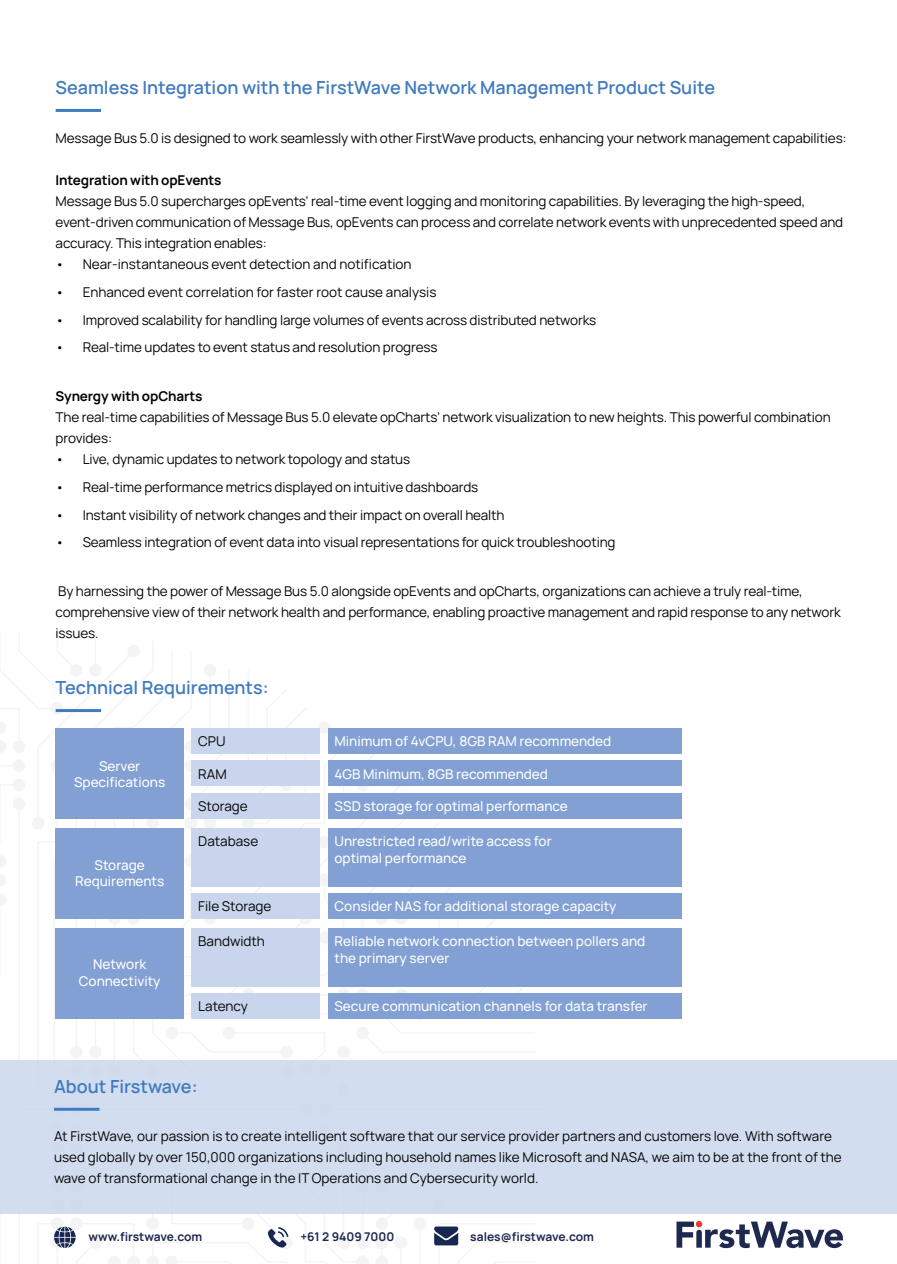
<style>
.page{position:relative;width:897px;height:1264px;background:#fff}
.page>*{position:absolute;margin:0;border:0;box-sizing:border-box;transform-origin:0 0}
.t1{font:600 18px "Manrope";color:#407bbf}
.t2{font:13.5px/21px "Manrope";letter-spacing:-.01em;color:#040503}
.t3{font:500 13.5px/16.5px "Manrope";color:#fff;text-align:center}
.t4{font:700 13.5px "Manrope";letter-spacing:-.01em;color:#040503}
.t5{font:700 12px "Manrope";color:#1f284f}
</style>
<div class="page">
<svg style="left:0;top:632px;width:551px;height:427px"></svg>
<div style="left:0;top:1059px;width:896px;height:154px;background:#d3ddf0"></div>
<hr style="left:54px;top:1107px;width:45px;height:3px;background:#407bbf">
<svg style="left:676px;top:1221px;width:166px;height:27px"></svg>
<svg style="left:0;top:1213px;width:551px;height:51px"></svg>
<hr style="left:56px;top:109px;width:45px;height:3px;background:#407bbf">
<div style="left:56px;top:728px;width:128px;height:91px;background:#82a0d3"></div>
<div style="left:56px;top:828px;width:128px;height:90px;background:#82a0d3"></div>
<div style="left:56px;top:928px;width:128px;height:90px;background:#82a0d3"></div>
<div style="left:192px;top:728px;width:128px;height:26px;background:#c9d5ed"></div>
<div style="left:328px;top:728px;width:353px;height:26px;background:#82a0d3"></div>
<div style="left:192px;top:760px;width:128px;height:26px;background:#c9d5ed"></div>
<div style="left:328px;top:760px;width:353px;height:26px;background:#82a0d3"></div>
<div style="left:192px;top:793px;width:128px;height:26px;background:#c9d5ed"></div>
<div style="left:328px;top:793px;width:353px;height:26px;background:#82a0d3"></div>
<div style="left:192px;top:892px;width:128px;height:26px;background:#c9d5ed"></div>
<div style="left:328px;top:892px;width:353px;height:26px;background:#82a0d3"></div>
<div style="left:192px;top:992px;width:128px;height:26px;background:#c9d5ed"></div>
<div style="left:328px;top:992px;width:353px;height:26px;background:#82a0d3"></div>
<hr style="left:56px;top:709px;width:45px;height:3px;background:#407bbf">
<div style="left:192px;top:828px;width:128px;height:58px;background:#c9d5ed"></div>
<div style="left:328px;top:828px;width:353px;height:58px;background:#82a0d3"></div>
<div style="left:192px;top:928px;width:128px;height:58px;background:#c9d5ed"></div>
<div style="left:328px;top:928px;width:353px;height:58px;background:#82a0d3"></div>
<h1 class="t1" style="left:56px;top:80px;width:660px">Seamless Integration with the FirstWave Network Management Product Suite</h1>
<p class="t2" style="left:56px;top:129px;width:792px">Message Bus 5.0 is designed to work seamlessly with other FirstWave products, enhancing your network management capabilities:</p>
<p class="t4" style="left:56px;top:169px;width:167px">Integration with opEvents</p>
<p class="t2" style="left:56px;top:192px;width:789px">Message Bus 5.0 supercharges opEvents’ real-time event logging and monitoring capabilities. By leveraging the high-speed, event-driven communication of Message Bus, opEvents can process and correlate network events with unprecedented speed and accuracy. This integration enables:</p>
<p class="t2" style="left:56px;top:255px;width:357px">• Near-instantaneous event detection and notification</p>
<p class="t2" style="left:56px;top:283px;width:382px">• Enhanced event correlation for faster root cause analysis</p>
<p class="t2" style="left:56px;top:311px;width:542px">• Improved scalability for handling large volumes of events across distributed networks</p>
<p class="t2" style="left:56px;top:338px;width:383px">• Real-time updates to event status and resolution progress</p>
<p class="t4" style="left:56px;top:385px;width:148px">Synergy with opCharts</p>
<p class="t2" style="left:56px;top:408px;width:776px">The real-time capabilities of Message Bus 5.0 elevate opCharts’ network visualization to new heights. This powerful combination provides:</p>
<p class="t2" style="left:56px;top:450px;width:356px">• Live, dynamic updates to network topology and status</p>
<p class="t2" style="left:56px;top:478px;width:424px">• Real-time performance metrics displayed on intuitive dashboards</p>
<p class="t2" style="left:56px;top:506px;width:450px">• Instant visibility of network changes and their impact on overall health</p>
<p class="t2" style="left:56px;top:533px;width:561px">• Seamless integration of event data into visual representations for quick troubleshooting</p>
<p class="t2" style="left:56px;top:582px;width:786px">By harnessing the power of Message Bus 5.0 alongside opEvents and opCharts, organizations can achieve a truly real-time, comprehensive view of their network health and performance, enabling proactive management and rapid response to any network issues.</p>
<h1 class="t1" style="left:56px;top:680px;width:214px">Technical Requirements:</h1>
<p class="t3" style="left:74px;top:759px;width:93px">Server<br>Specifications</p>
<p class="t3" style="left:75px;top:858px;width:91px">Storage<br>Requirements</p>
<p class="t3" style="left:79px;top:958px;width:83px">Network<br>Connectivity</p>
<p class="t2" style="left:198px;top:732px;width:29px">CPU</p>
<p class="t3" style="left:334px;top:735px;width:278px">Minimum of 4vCPU, 8GB RAM recommended</p>
<p class="t2" style="left:198px;top:765px;width:30px">RAM</p>
<p class="t3" style="left:334px;top:767px;width:215px">4GB Minimum, 8GB recommended</p>
<p class="t2" style="left:198px;top:797px;width:51px">Storage</p>
<p class="t3" style="left:334px;top:799px;width:235px">SSD storage for optimal performance</p>
<p class="t2" style="left:198px;top:832px;width:61px">Database</p>
<p class="t3" style="left:334px;top:834px;width:219px;text-align:left">Unrestricted read/write access for optimal performance</p>
<p class="t2" style="left:198px;top:897px;width:75px">File Storage</p>
<p class="t3" style="left:334px;top:899px;width:283px">Consider NAS for additional storage capacity</p>
<p class="t2" style="left:198px;top:932px;width:68px">Bandwidth</p>
<p class="t3" style="left:334px;top:934px;width:312px;text-align:left">Reliable network connection between pollers and the primary server</p>
<p class="t2" style="left:198px;top:997px;width:51px">Latency</p>
<p class="t3" style="left:334px;top:999px;width:314px">Secure communication channels for data transfer</p>
<h1 class="t1" style="left:54px;top:1079px;width:145px">About Firstwave:</h1>
<p class="t2" style="left:54px;top:1127px;width:789px">At FirstWave, our passion is to create intelligent software that our service provider partners and customers love. With software used globally by over 150,000 organizations including household names like Microsoft and NASA, we aim to be at the front of the wave of transformational change in the IT Operations and Cybersecurity world.</p>
<p class="t5" style="left:89px;top:1226px;width:115px">www.firstwave.com</p>
<p class="t5" style="left:300px;top:1229px;width:95px">+61 2 9409 7000</p>
<p class="t5" style="left:470px;top:1226px;width:125px">sales@firstwave.com</p>
</div>
